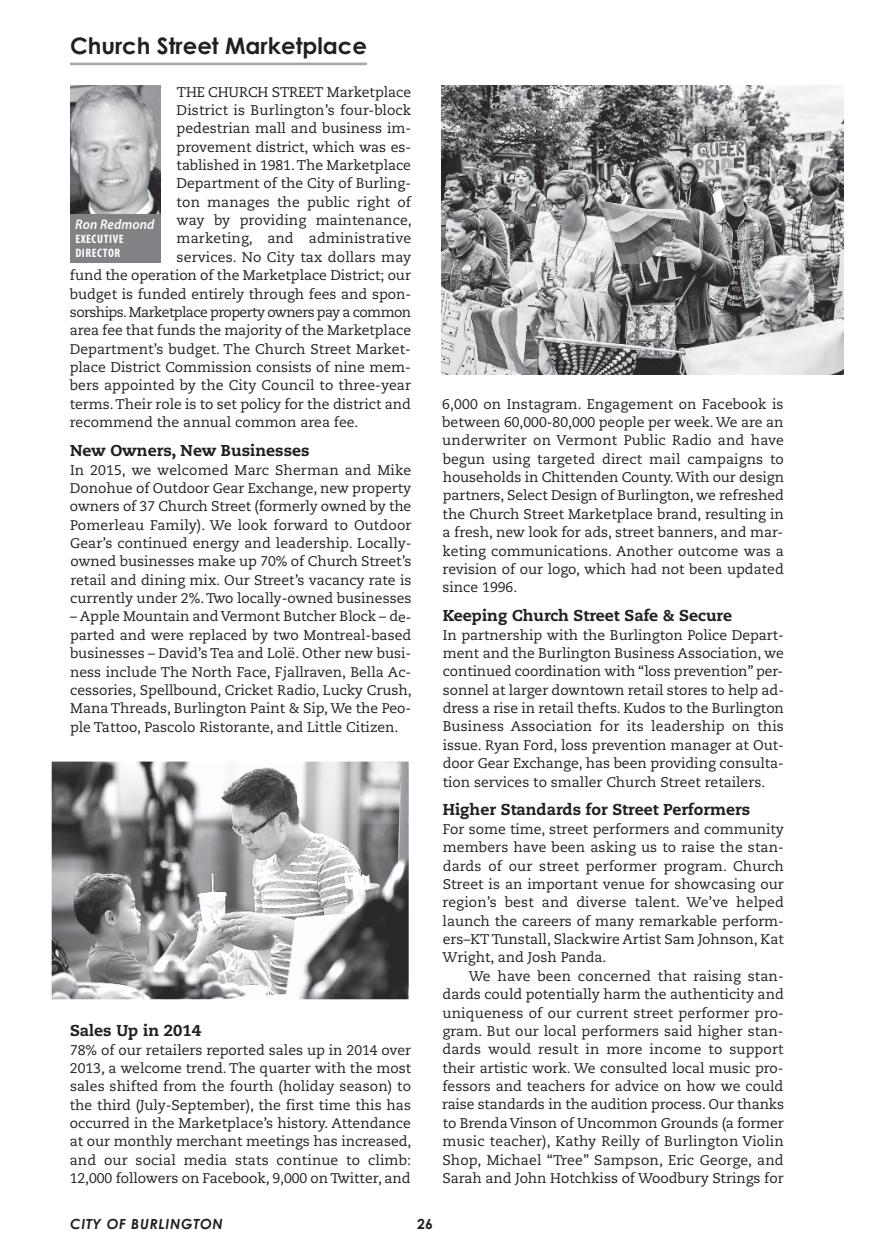
<style>
.page{position:relative;width:882px;height:1260px;background:#fff}
.page>*{position:absolute;margin:0;border:0;box-sizing:border-box;transform-origin:0 0}
.t1{font:700 22.75px "Century Gothic";color:#231f20}
.t2{font:800 15.75px "Caecilia";color:#231f20}
.t3{font:14px/18.4px "Caecilia";color:#231f20;text-align:justify}
.t4{font:14px "Caecilia";letter-spacing:-.04em;color:#231f20}
.t5{font:italic 700 14px "Century Gothic";letter-spacing:.05em;color:#231f20}
.t6{font:italic 600 14px "Myriad Pro";letter-spacing:.01em;color:#fff;scale:.95 1}
.t7{font:700 14px "Century Gothic";color:#231f20}
.t8{font:700 condensed 12.25px/14px "Myriad Pro";letter-spacing:.045em;color:#fff}
</style>
<div class="page">
<hr style="left:70px;top:63px;width:297px;height:2px;background:#a8a9ad">
<div style="left:70px;top:86px;width:91px;height:177px;background:#808285"></div>
<img style="left:70px;top:86px;width:91px;height:127px">
<img style="left:52px;top:762px;width:357px;height:237px">
<img style="left:441px;top:86px;width:402px;height:289px">
<h1 class="t1" style="left:70px;top:33px;width:299px">Church Street Marketplace</h1>
<p class="t3" style="left:177px;top:84px;width:236px">THE CHURCH STREET Marketplace</p>
<p class="t3" style="left:177px;top:102px;width:236px">District is Burlington’s four-block</p>
<p class="t3" style="left:177px;top:120px;width:236px">pedestrian mall and business im-</p>
<p class="t3" style="left:177px;top:139px;width:236px">provement district, which was es-</p>
<p class="t3" style="left:177px;top:157px;width:236px">tablished in 1981. The Marketplace</p>
<p class="t3" style="left:177px;top:176px;width:236px">Department of the City of Burling-</p>
<p class="t3" style="left:177px;top:194px;width:236px">ton manages the public right of</p>
<p class="t3" style="left:177px;top:212px;width:237px">way by providing maintenance,</p>
<p class="t3" style="left:177px;top:231px;width:236px">marketing, and administrative</p>
<p class="t3" style="left:177px;top:249px;width:236px">services. No City tax dollars may</p>
<p class="t3" style="left:70px;top:267px;width:343px">fund the operation of the Marketplace District; our</p>
<p class="t3" style="left:70px;top:286px;width:343px">budget is funded entirely through fees and spon-</p>
<p class="t4" style="left:70px;top:306px;width:343px">sorships. Marketplace property owners pay a common</p>
<p class="t3" style="left:70px;top:323px;width:343px">area fee that funds the majority of the Marketplace</p>
<p class="t3" style="left:70px;top:341px;width:343px">Department’s budget. The Church Street Market-</p>
<p class="t3" style="left:70px;top:359px;width:343px">place District Commission consists of nine mem-</p>
<p class="t3" style="left:70px;top:378px;width:343px">bers appointed by the City Council to three-year</p>
<p class="t3" style="left:70px;top:396px;width:343px">terms. Their role is to set policy for the district and</p>
<p class="t3" style="left:70px;top:414px;width:290px">recommend the annual common area fee.</p>
<p class="t2" style="left:70px;top:444px;width:241px">New Owners, New Businesses</p>
<p class="t3" style="left:70px;top:462px;width:343px">In 2015, we welcomed Marc Sherman and Mike Donohue of Outdoor Gear Exchange, new property owners of 37 Church Street (formerly owned by the Pomerleau Family). We look forward to Outdoor Gear’s continued energy and leadership. Locally&shy;owned businesses make up 70% of Church Street’s retail and dining mix. Our Street’s vacancy rate is currently under 2%. Two locally-owned businesses</p>
<p class="t3" style="left:70px;top:609px;width:343px">– Apple Mountain and Vermont Butcher Block – de&shy;parted and were replaced by two Montreal-based businesses – David’s Tea and Lolë. Other new busi&shy;ness include The North Face, Fjallraven, Bella Ac&shy;cessories, Spellbound, Cricket Radio, Lucky Crush, Mana Threads, Burlington Paint &amp; Sip, We the Peo&shy;ple Tattoo, Pascolo Ristorante, and Little Citizen.</p>
<p class="t6" style="left:75px;top:219px;width:85px">Ron Redmond</p>
<p class="t8" style="left:75px;top:233px;width:50px">EXECUTIVE<br>DIRECTOR</p>
<p class="t2" style="left:70px;top:1024px;width:133px">Sales Up in 2014</p>
<p class="t3" style="left:70px;top:1042px;width:343px">78% of our retailers reported sales up in 2014 over 2013, a welcome trend. The quarter with the most sales shifted from the fourth (holiday season) to the third (July-September), the first time this has occurred in the Marketplace’s history. Attendance at our monthly merchant meetings has increased, and our social media stats continue to climb:<br>12,000 followers on Facebook, 9,000 on Twitter, and</p>
<p class="t3" style="left:442px;top:396px;width:343px">6,000 on Instagram. Engagement on Facebook is between 60,000-80,000 people per week. We are an underwriter on Vermont Public Radio and have begun using targeted direct mail campaigns to households in Chittenden County. With our design partners, Select Design of Burlington, we refreshed the Church Street Marketplace brand, resulting in a fresh, new look for ads, street banners, and mar&shy;keting communications. Another outcome was a revision of our logo, which had not been updated since 1996.</p>
<p class="t2" style="left:443px;top:609px;width:291px">Keeping Church Street Safe &amp; Secure</p>
<p class="t3" style="left:443px;top:627px;width:343px">In partnership with the Burlington Police Depart&shy;ment and the Burlington Business Association, we continued coordination with “loss prevention” per&shy;sonnel at larger downtown retail stores to help ad&shy;dress a rise in retail thefts. Kudos to the Burlington Business Association for its leadership on this issue. Ryan Ford, loss prevention manager at Out&shy;door Gear Exchange, has been providing consulta&shy;tion services to smaller Church Street retailers.</p>
<p class="t2" style="left:443px;top:803px;width:309px">Higher Standards for Street Performers</p>
<p class="t3" style="left:443px;top:821px;width:343px">For some time, street performers and community members have been asking us to raise the stan&shy;dards of our street performer program. Church Street is an important venue for showcasing our region’s best and diverse talent. We’ve helped launch the careers of many remarkable perform&shy;ers–KT Tunstall, Slackwire Artist Sam Johnson, Kat Wright, and Josh Panda.</p>
<p class="t3" style="left:442px;top:968px;width:343px;text-indent:27px">We have been concerned that raising stan&shy;dards could potentially harm the authenticity and uniqueness of our current street performer pro&shy;gram. But our local performers said higher stan&shy;dards would result in more income to support their artistic work. We consulted local music pro&shy;fessors and teachers for advice on how we could raise standards in the audition process. Our thanks to Brenda Vinson of Uncommon Grounds (a former music teacher), Kathy Reilly of Burlington Violin Shop, Michael “Tree” Sampson, Eric George, and Sarah and John Hotchkiss of Woodbury Strings for</p>
<p class="t5" style="left:70px;top:1216px;width:155px">CITY OF BURLINGTON</p>
<p class="t7" style="left:417px;top:1216px;width:17px">26</p>
</div>
